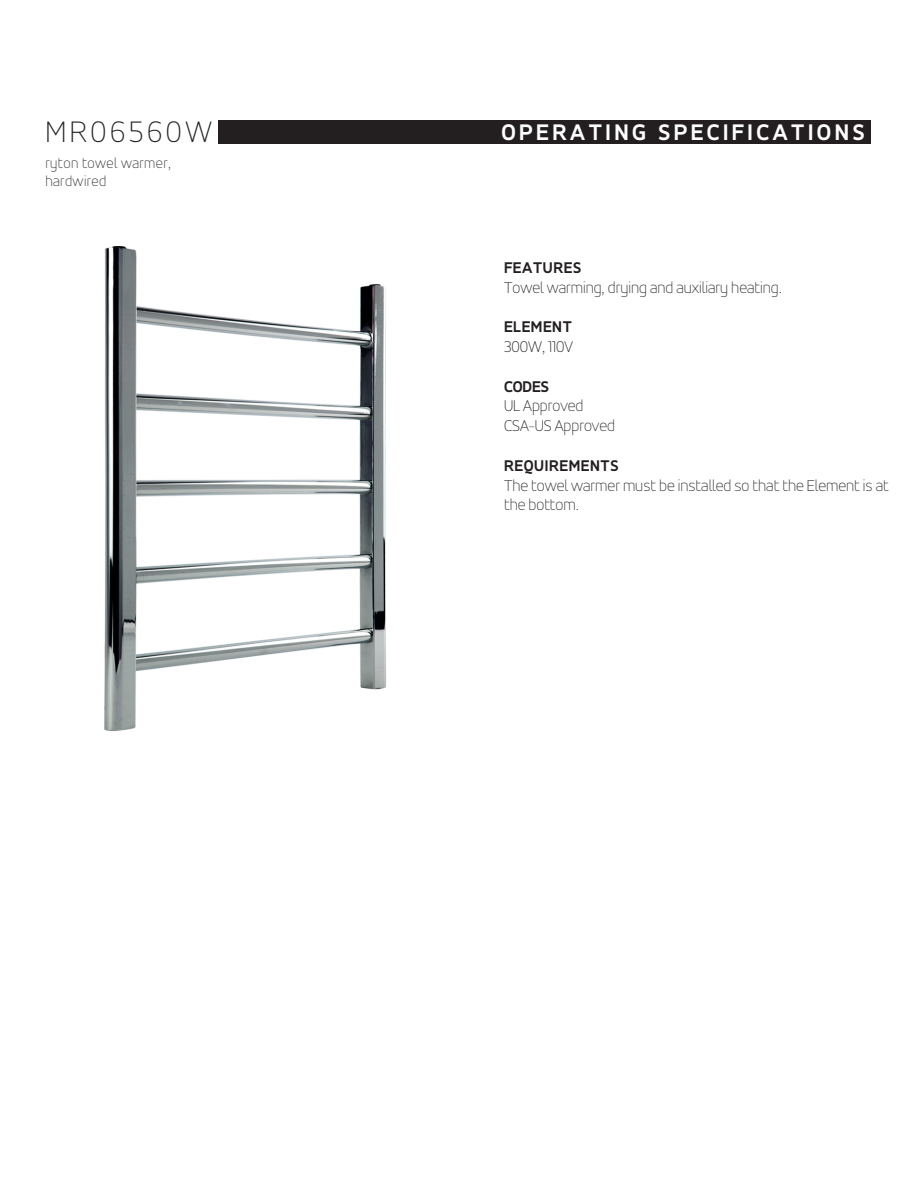
<style>
.page{position:relative;width:918px;height:1188px;background:#fff}
.page>*{position:absolute;margin:0;border:0;box-sizing:border-box;transform-origin:0 0}
.t1{font:100 31.5px "Accord Alternate";letter-spacing:.12em;color:#231f20}
.t2{font:700 24px "Accord Alternate";letter-spacing:.15em;color:#fff}
.t3{font:100 16.5px/19.8px "Accord Alternate";color:#231f20}
.t4{font:700 16.5px "Accord Alternate";letter-spacing:.04em;color:#231f20}
.t5{font:100 15px "Accord Alternate";letter-spacing:.03em;color:#231f20}
</style>
<div class="page">
<div style="left:218px;top:120px;width:653px;height:24px;background:#231f20"></div>
<img style="left:104px;top:246px;width:282px;height:485px">
<p class="t1" style="left:45px;top:114px;width:168px">MR06560W</p>
<p class="t5" style="left:45px;top:154px;width:127px">ryton towel warmer,</p>
<p class="t5" style="left:45px;top:172px;width:62px">hardwired</p>
<p class="t2" style="left:501px;top:118px;width:365px">OPERATING SPECIFICATIONS</p>
<p class="t4" style="left:504px;top:258px;width:79px">FEATURES</p>
<p class="t3" style="left:504px;top:277px;width:280px">Towel warming, drying and auxiliary heating.</p>
<p class="t4" style="left:504px;top:317px;width:69px">ELEMENT</p>
<p class="t3" style="left:504px;top:337px;width:71px">300W, 110V</p>
<p class="t4" style="left:504px;top:377px;width:46px">CODES</p>
<p class="t3" style="left:504px;top:396px;width:81px">UL Approved</p>
<p class="t3" style="left:504px;top:416px;width:113px">CSA-US Approved</p>
<p class="t4" style="left:504px;top:456px;width:116px">REQUIREMENTS</p>
<p class="t3" style="left:504px;top:475px;width:386px">The towel warmer must be installed so that the Element is at the bottom.</p>
</div>
